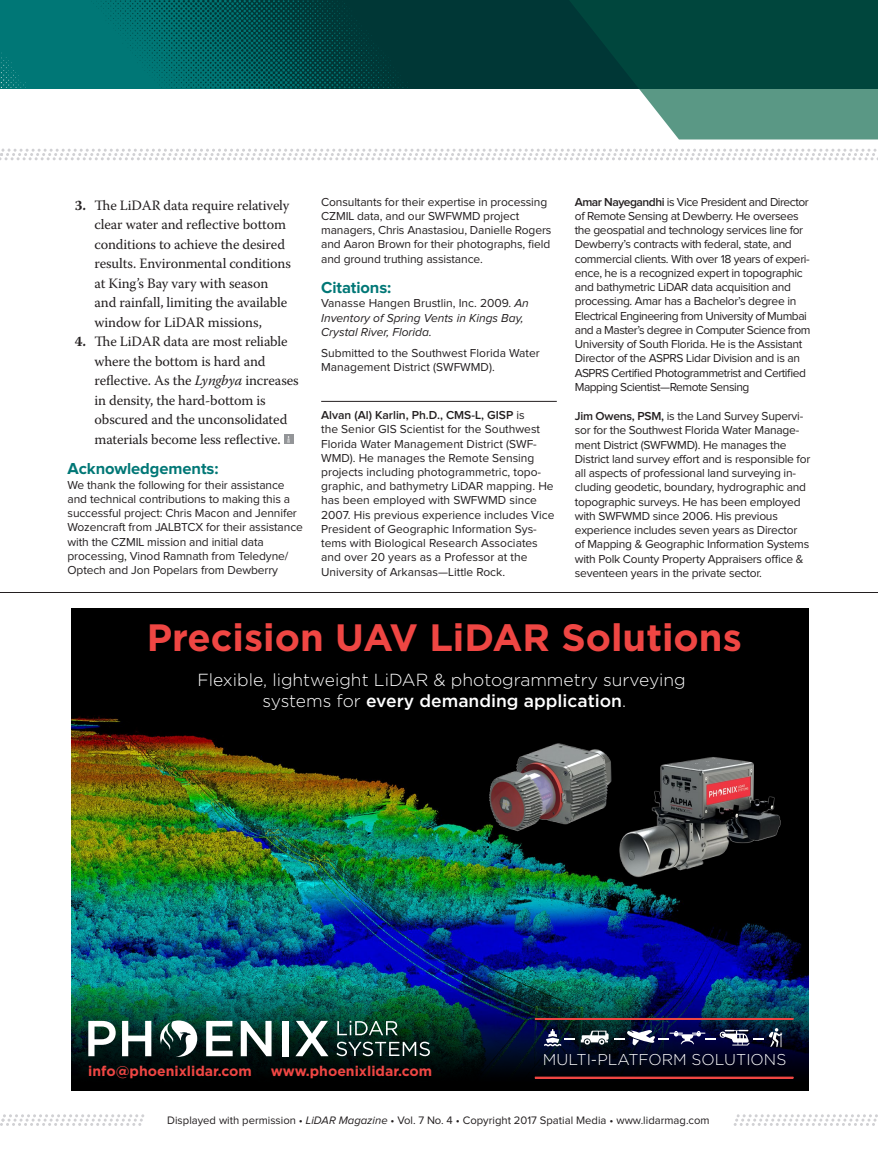
<style>
.page{position:relative;width:878px;height:1161px;background:#fff}
.page>*{position:absolute;margin:0;border:0;box-sizing:border-box;transform-origin:0 0}
.t1{font:700 38.1px "Gotham HTF";color:#ef4643}
.t2{font:300 17.4px/21px "Gotham HTF";color:#fff;text-align:center}
.t3{font:700 16.5px "Proxima Nova";letter-spacing:-.005em;color:#007776}
.t4{font:300 15.6px "Gotham HTF";color:#fff}
.t5{font:14.25px/19.5px "Warnock Pro";letter-spacing:-.01em;color:#231f20}
.t6{font:700 14.1px "Gotham HTF";color:#ef4643}
.t7{font:12px/14.2px "Proxima Nova";letter-spacing:-.02em;color:#231f20}
.t8{font:12px/14.2px "Proxima Nova";color:#231f20}
.t9{font:italic 12px/14.2px "Proxima Nova";color:#231f20}
.t10{font:11.25px "Proxima Nova";color:#231f20}
.s1{font-weight:700}
.s2{font-style:italic}
.s3{font-style:normal}
.s4{font-weight:600}
.s5{font-weight:500}
</style>
<div class="page">
<svg style="left:0;top:149px;width:878px;height:11px"></svg>
<img style="left:0;top:0;width:4px;height:88px">
<div style="left:284px;top:435px;width:9px;height:9px;background:#939598"></div>
<svg style="left:287px;top:436px;width:3px;height:7px"></svg>
<hr style="left:321px;top:401px;width:235px;height:1px;background:#231f20">
<svg style="left:569px;top:88px;width:308px;height:52px;fill:#5a9885"></svg>
<img style="left:4px;top:0;width:874px;height:88px">
<hr style="left:0;top:592px;width:878px;height:1px;background:#231f20">
<img style="left:71px;top:609px;width:737px;height:376px">
<svg style="left:71px;top:985px;width:737px;height:105px;background:#032e3d"></svg>
<img style="left:76px;top:1008px;width:385px;height:81px">
<svg style="left:337px;top:1021px;width:60px;height:14px"></svg>
<svg style="left:336px;top:1042px;width:94px;height:14px"></svg>
<svg style="left:160px;top:1020px;width:37px;height:37px"></svg>
<svg style="left:88px;top:1021px;width:28px;height:35px"></svg>
<svg style="left:122px;top:1021px;width:29px;height:35px"></svg>
<svg style="left:206px;top:1021px;width:27px;height:35px"></svg>
<svg style="left:241px;top:1021px;width:30px;height:35px"></svg>
<div style="left:282px;top:1021px;width:6px;height:35px;background:#fff"></div>
<svg style="left:295px;top:1021px;width:33px;height:35px"></svg>
<img style="left:588px;top:750px;width:207px;height:137px">
<svg style="left:580px;top:1031px;width:28px;height:14px"></svg>
<svg style="left:544px;top:1029px;width:30px;height:17px"></svg>
<svg style="left:614px;top:1028px;width:168px;height:19px"></svg>
<hr style="left:535px;top:1018px;width:258px;height:2px;background:#ef4643">
<hr style="left:535px;top:1077px;width:258px;height:2px;background:#ef4643">
<img style="left:474px;top:726px;width:169px;height:115px">
<svg style="left:0;top:1114px;width:877px;height:12px"></svg>
<p class="t5" style="left:94px;top:195px;width:198px;text-indent:-20px"><span class="s1">3.</span> The LiDAR data require relatively clear water and reflective bottom conditions to achieve the desired results. Environmental conditions at King’s Bay vary with season and rainfall, limiting the available window for LiDAR missions,</p>
<p class="t5" style="left:94px;top:332px;width:206px;text-indent:-20px"><span class="s1">4.</span> The LiDAR data are most reliable where the bottom is hard and reflective. As the <span class="s2">Lyngbya</span> increases in density, the hard-bottom is obscured and the unconsolidated materials become less reflective.</p>
<h3 class="t3" style="left:68px;top:459px;width:152px">Acknowledgements:</h3>
<p class="t7" style="left:68px;top:478px;width:237px">We thank the following for their assistance and technical contributions to making this a successful project: Chris Macon and Jennifer Wozencraft from JALBTCX for their assistance with the CZMIL mission and initial data processing, Vinod Ramnath from Teledyne/ Optech and Jon Popelars from Dewberry</p>
<p class="t7" style="left:321px;top:195px;width:232px">Consultants for their expertise in processing CZMIL data, and our SWFWMD project managers, Chris Anastasiou, Danielle Rogers and Aaron Brown for their photographs, field and ground truthing assistance.</p>
<h3 class="t3" style="left:321px;top:278px;width:72px">Citations:</h3>
<p class="t9" style="left:321px;top:296px;width:209px"><span class="s3">Vanasse Hangen Brustlin, Inc. 2009.</span> An<br>Inventory of Spring Vents in Kings Bay,<br>Crystal River, Florida.</p>
<p class="t8" style="left:321px;top:346px;width:220px">Submitted to the Southwest Florida Water<br>Management District (SWFWMD).</p>
<p class="t8" style="left:321px;top:408px;width:235px"><span class="s4">Alvan (Al) Karlin, Ph.D., CMS-L, GISP</span> is<br>the Senior GIS Scientist for the Southwest Florida Water Management District (SWF-WMD). He manages the Remote Sensing projects including photogrammetric, topo&shy;graphic, and bathymetry LiDAR mapping. He has been employed with SWFWMD since 2007. His previous experience includes Vice President of Geographic Information Sys&shy;tems with Biological Research Associates and over 20 years as a Professor at the University of Arkansas—Little Rock.</p>
<p class="t7" style="left:574px;top:195px;width:237px"><span class="s4">Amar Nayegandhi</span> is Vice President and Director of Remote Sensing at Dewberry. He oversees the geospatial and technology services line for Dewberry’s contracts with federal, state, and commercial clients. With over 18 years of experi&shy;ence, he is a recognized expert in topographic and bathymetric LiDAR data acquisition and processing. Amar has a Bachelor’s degree in Electrical Engineering from University of Mumbai and a Master’s degree in Computer Science from University of South Florida. He is the Assistant Director of the ASPRS Lidar Division and is an ASPRS Certified Photogrammetrist and Certified Mapping Scientist—Remote Sensing</p>
<p class="t7" style="left:574px;top:409px;width:237px"><span class="s4">Jim Owens, PSM,</span> is the Land Survey Supervi&shy;sor for the Southwest Florida Water Manage&shy;ment District (SWFWMD). He manages the District land survey effort and is responsible for all aspects of professional land surveying in&shy;cluding geodetic, boundary, hydrographic and topographic surveys. He has been employed with SWFWMD since 2006. His previous experience includes seven years as Director of Mapping &amp; Geographic Information Systems with Polk County Property Appraisers office &amp; seventeen years in the private sector.</p>
<h1 class="t1" style="left:147px;top:606px;width:596px">Precision UAV LiDAR Solutions</h1>
<h2 class="t2" style="left:197px;top:660px;width:490px">Flexible, lightweight LiDAR &amp; photogrammetry surveying systems for <span class="s5">every demanding application</span>.</h2>
<h1 class="t1" style="left:147px;top:615px;width:596px">Precision UAV LiDAR Solutions</h1>
<h2 class="t2" style="left:197px;top:669px;width:490px">Flexible, lightweight LiDAR &amp; photogrammetry surveying systems for <span class="s5">every demanding application</span>.</h2>
<p class="t6" style="left:88px;top:1063px;width:165px">info@phoenixlidar.com</p>
<p class="t6" style="left:271px;top:1063px;width:163px">www.phoenixlidar.com</p>
<h3 class="t4" style="left:543px;top:1042px;width:245px">MULTI-PLATFORM SOLUTIONS</h3>
<h3 class="t4" style="left:543px;top:1051px;width:245px">MULTI-PLATFORM SOLUTIONS</h3>
<p class="t10" style="left:167px;top:1114px;width:544px">Displayed with permission • <span class="s2">LiDAR Magazine</span> • Vol. 7 No. 4 • Copyright 2017 Spatial Media • www.lidarmag.com</p>
</div>
